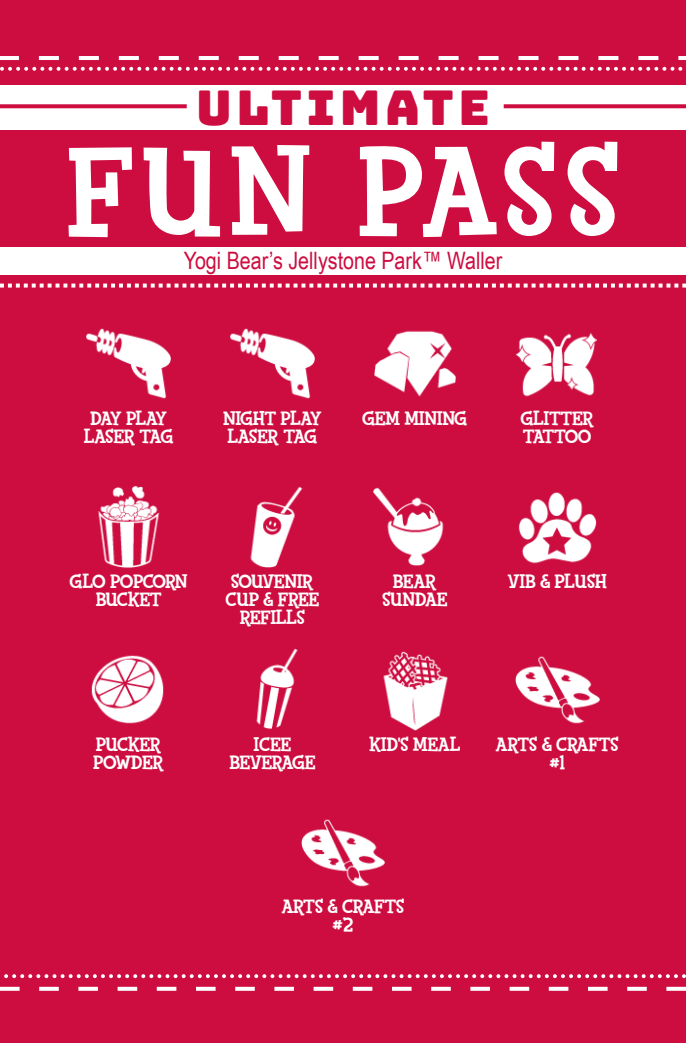
<style>
.page{position:relative;width:686px;height:1043px;background:#fff}
.page>*{position:absolute;margin:0;border:0;box-sizing:border-box;transform-origin:0 0}
.t1{font:800 129.2px "Fink";letter-spacing:.05em;color:#fff}
.t2{font:48px "Bungee";letter-spacing:.09em;color:#cd0d40}
.t3{font:24px "Arial Narrow";color:#cd0d40}
.t4{font:800 20px/18px "Fink";letter-spacing:-.02em;color:#fff;text-align:center}
.t5{font:800 20px/18px "Fink";letter-spacing:-.055em;color:#fff;text-align:center}
</style>
<div class="page">
<div style="left:0;top:0;width:685px;height:1043px;background:#cd0d40"></div>
<div style="left:0;top:85px;width:685px;height:44px;background:#fff"></div>
<div style="left:0;top:248px;width:685px;height:27px;background:#fff"></div>
<svg style="left:0;top:283px;width:685px;height:4px"></svg>
<svg style="left:14px;top:974px;width:670px;height:4px"></svg>
<svg style="left:10px;top:67px;width:671px;height:4px"></svg>
<svg style="left:0;top:56px;width:685px;height:4px"></svg>
<svg style="left:0;top:986px;width:685px;height:4px"></svg>
<img style="left:87px;top:328px;width:83px;height:71px">
<img style="left:97px;top:486px;width:63px;height:82px">
<img style="left:91px;top:655px;width:73px;height:69px">
<img style="left:301px;top:819px;width:83px;height:68px">
<img style="left:230px;top:328px;width:84px;height:71px">
<img style="left:250px;top:487px;width:53px;height:81px">
<img style="left:256px;top:648px;width:42px;height:81px">
<img style="left:374px;top:330px;width:82px;height:67px">
<img style="left:515px;top:332px;width:82px;height:65px">
<img style="left:373px;top:487px;width:71px;height:79px">
<img style="left:518px;top:492px;width:79px;height:72px">
<img style="left:383px;top:651px;width:65px;height:80px">
<img style="left:515px;top:656px;width:84px;height:68px">
<svg style="left:0;top:104px;width:187px;height:4px"></svg>
<svg style="left:503px;top:104px;width:182px;height:4px"></svg>
<h2 class="t2" style="left:196px;top:80px;width:295px">ULTIMATE</h2>
<h1 class="t1" style="left:66px;top:112px;width:555px">FUN PASS</h1>
<p class="t3" style="left:184px;top:243px;width:320px">Yogi Bear’s Jellystone Park™ Waller</p>
<p class="t5" style="left:84px;top:410px;width:91px">DAY PLAY<br>LASER TAG</p>
<p class="t4" style="left:223px;top:410px;width:100px;text-align:left">NIGHT PLAY<br>LASER TAG</p>
<p class="t4" style="left:362px;top:410px;width:107px">GEM MINING</p>
<p class="t4" style="left:520px;top:410px;width:75px;text-align:left">GLITTER<br>TATTOO</p>
<p class="t4" style="left:70px;top:573px;width:120px">GLO POPCORN<br>BUCKET</p>
<p class="t4" style="left:225px;top:573px;width:95px">SOUVENIR<br>CUP &amp; FREE<br>REFILLS</p>
<p class="t4" style="left:93px;top:735px;width:72px;text-align:left">PUCKER<br>POWDER</p>
<p class="t4" style="left:229px;top:735px;width:88px">ICEE<br>BEVERAGE</p>
<p class="t4" style="left:382px;top:573px;width:67px">BEAR<br>SUNDAE</p>
<p class="t4" style="left:507px;top:573px;width:101px">VIB &amp; PLUSH</p>
<p class="t4" style="left:369px;top:735px;width:93px">KID'S MEAL</p>
<p class="t4" style="left:495px;top:735px;width:125px">ARTS &amp; CRAFTS #1</p>
<p class="t4" style="left:281px;top:898px;width:125px">ARTS &amp; CRAFTS #2</p>
</div>
